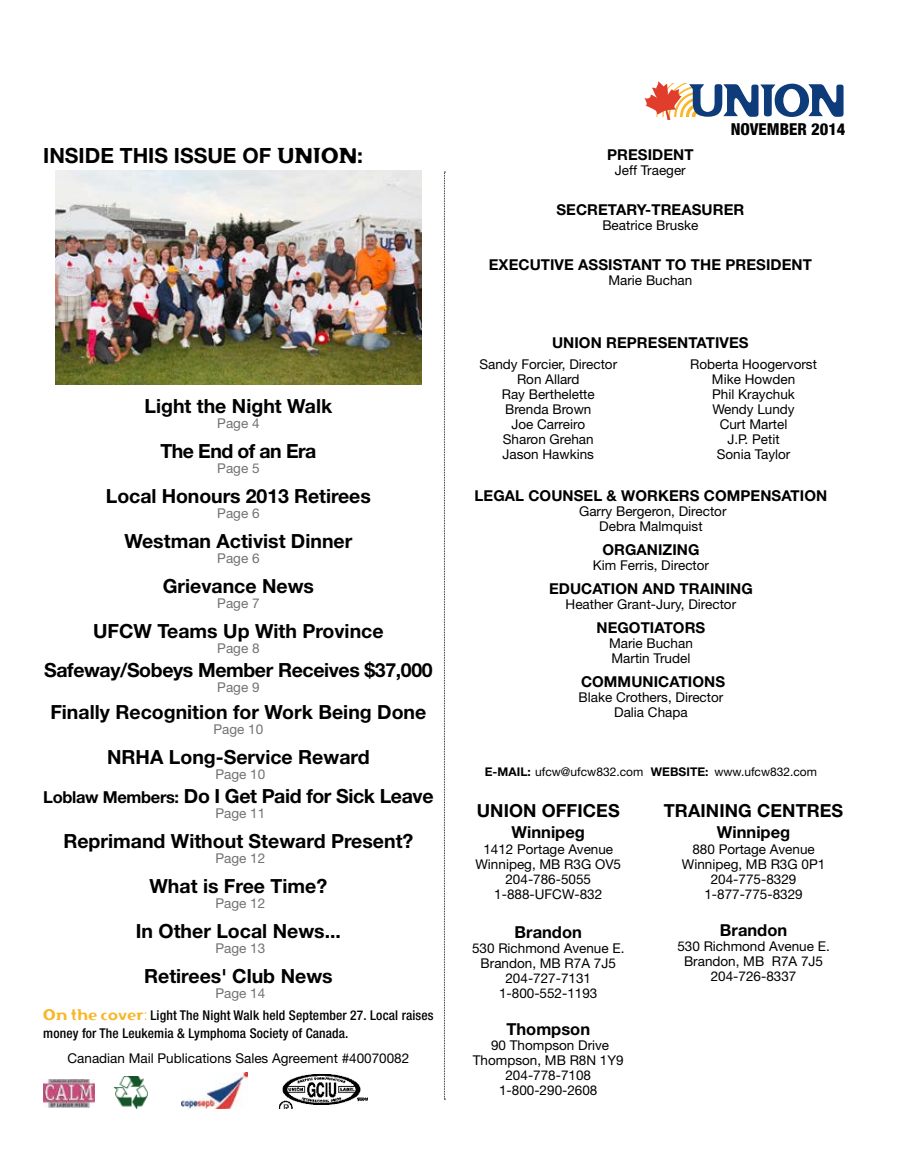
<style>
.page{position:relative;width:905px;height:1175px;background:#fff}
.page>*{position:absolute;margin:0;border:0;box-sizing:border-box;transform-origin:0 0}
.t1{font:700 21px "Helvetica Neue LT Pro";color:#000}
.t2{font:700 19.5px "Helvetica Neue LT Pro";color:#000}
.t3{font:700 19.5px "Helvetica Neue LT Pro";letter-spacing:-.02em;color:#000}
.t4{font:700 19.5px "Helvetica Neue LT Pro";letter-spacing:-.03em;color:#000}
.t5{font:700 18px "Helvetica Neue LT Pro";letter-spacing:.005em;color:#000}
.t6{font:700 16.5px "Helvetica Neue LT Pro";color:#000}
.t7{font:800 condensed 16.5px "Helvetica Neue LT Pro";color:#000}
.t8{font:700 15px "Helvetica Neue LT Pro";letter-spacing:.005em;color:#000}
.t9{font:13.5px/15px "Helvetica Neue LT Pro";color:#000;text-align:center}
.t10{font:500 condensed 13.5px/18px "Helvetica Neue LT Pro";letter-spacing:.01em;color:#000}
.t11{font:13.5px "Helvetica Neue LT Pro";color:#727273}
.t12{font:12px "Helvetica Neue LT Pro";color:#000}
.s1{font-family:"Flexure";font-weight:400}
.s2{font-size:16.5px}
.s3{font-family:"Flexure";font-weight:400;font-stretch:normal;font-size:15px;color:#f9b625}
.s4{font-family:"Futura Std";font-weight:300;font-size:15px;color:#f9b625}
.s5{font-weight:700}
</style>
<div class="page">
<img style="left:115px;top:1076px;width:33px;height:32px">
<img style="left:43px;top:1079px;width:52px;height:28px">
<img style="left:280px;top:1074px;width:87px;height:34px">
<img style="left:181px;top:1072px;width:66px;height:36px">
<svg style="left:644px;top:81px;width:199px;height:38px"></svg>
<svg style="left:444px;top:172px;width:1px;height:927px"></svg>
<img style="left:56px;top:170px;width:365px;height:214px">
<h1 class="t1" style="left:43px;top:143px;width:321px">INSIDE THIS ISSUE OF <span class="s1">UNION</span>:</h1>
<h2 class="t2" style="left:144px;top:394px;width:189px">Light the Night Walk</h2>
<p class="t11" style="left:217px;top:415px;width:44px">Page 4</p>
<h2 class="t4" style="left:160px;top:439px;width:157px">The End of an Era</h2>
<p class="t11" style="left:217px;top:460px;width:44px">Page 5</p>
<h2 class="t2" style="left:106px;top:484px;width:266px">Local Honours 2013 Retirees</h2>
<p class="t11" style="left:217px;top:505px;width:44px">Page 6</p>
<h2 class="t2" style="left:124px;top:529px;width:229px">Westman Activist Dinner</h2>
<p class="t11" style="left:217px;top:550px;width:44px">Page 6</p>
<h2 class="t2" style="left:163px;top:574px;width:153px">Grievance News</h2>
<p class="t11" style="left:217px;top:595px;width:44px">Page 7</p>
<h2 class="t2" style="left:93px;top:619px;width:292px">UFCW Teams Up With Province</h2>
<p class="t11" style="left:217px;top:640px;width:44px">Page 8</p>
<h2 class="t3" style="left:44px;top:658px;width:390px">Safeway/Sobeys Member Receives $37,000</h2>
<p class="t11" style="left:217px;top:679px;width:44px">Page 9</p>
<h2 class="t2" style="left:50px;top:700px;width:377px">Finally Recognition for Work Being Done</h2>
<p class="t11" style="left:213px;top:721px;width:51px">Page 10</p>
<h2 class="t2" style="left:107px;top:745px;width:264px">NRHA Long-Service Reward</h2>
<p class="t11" style="left:215px;top:766px;width:51px">Page 10</p>
<h2 class="t3" style="left:43px;top:784px;width:392px"><span class="s2">Loblaw Members:</span> Do I Get Paid for Sick Leave</h2>
<p class="t11" style="left:215px;top:805px;width:51px">Page 11</p>
<h2 class="t2" style="left:63px;top:829px;width:351px">Reprimand Without Steward Present?</h2>
<p class="t11" style="left:215px;top:850px;width:51px">Page 12</p>
<h2 class="t2" style="left:149px;top:874px;width:179px">What is Free Time?</h2>
<p class="t11" style="left:215px;top:895px;width:51px">Page 12</p>
<h2 class="t2" style="left:136px;top:919px;width:207px">In Other Local News...</h2>
<p class="t11" style="left:215px;top:940px;width:51px">Page 13</p>
<h2 class="t2" style="left:144px;top:964px;width:190px">Retirees' Club News</h2>
<p class="t11" style="left:215px;top:985px;width:51px">Page 14</p>
<p class="t10" style="left:43px;top:1005px;width:392px"><span class="s3">On the cover</span><span class="s4">:</span> Light The Night Walk held September 27. Local raises money for The Leukemia &amp; Lymphoma Society of Canada.</p>
<p class="t9" style="left:67px;top:1050px;width:343px">Canadian Mail Publications Sales Agreement #40070082</p>
<p class="t7" style="left:730px;top:118px;width:116px">NOVEMBER 2014</p>
<p class="t8" style="left:607px;top:146px;width:88px">PRESIDENT</p>
<p class="t9" style="left:615px;top:163px;width:72px">Jeff Traeger</p>
<p class="t8" style="left:556px;top:200px;width:189px">SECRETARY-TREASURER</p>
<p class="t9" style="left:602px;top:217px;width:97px">Beatrice Bruske</p>
<p class="t8" style="left:489px;top:255px;width:324px">EXECUTIVE ASSISTANT TO THE PRESIDENT</p>
<p class="t9" style="left:608px;top:272px;width:85px">Marie Buchan</p>
<p class="t8" style="left:552px;top:333px;width:198px">UNION REPRESENTATIVES</p>
<p class="t9" style="left:479px;top:356px;width:139px">Sandy Forcier, Director<br>Ron Allard<br>Ray Berthelette<br>Brenda Brown<br>Joe Carreiro<br>Sharon Grehan<br>Jason Hawkins</p>
<p class="t9" style="left:690px;top:356px;width:128px">Roberta Hoogervorst<br>Mike Howden<br>Phil Kraychuk<br>Wendy Lundy<br>Curt Martel<br>J.P. Petit<br>Sonia Taylor</p>
<p class="t8" style="left:474px;top:486px;width:354px">LEGAL COUNSEL &amp; WORKERS COMPENSATION</p>
<p class="t9" style="left:579px;top:503px;width:149px">Garry Bergeron, Director<br>Debra Malmquist</p>
<p class="t8" style="left:602px;top:540px;width:99px">ORGANIZING</p>
<p class="t9" style="left:592px;top:557px;width:118px">Kim Ferris, Director</p>
<p class="t8" style="left:549px;top:579px;width:205px">EDUCATION AND TRAINING</p>
<p class="t9" style="left:565px;top:596px;width:172px">Heather Grant-Jury, Director</p>
<p class="t8" style="left:596px;top:618px;width:110px">NEGOTIATORS</p>
<p class="t9" style="left:609px;top:635px;width:85px;text-align:left">Marie Buchan<br>Martin Trudel</p>
<p class="t8" style="left:581px;top:672px;width:146px">COMMUNICATIONS</p>
<p class="t9" style="left:578px;top:689px;width:146px">Blake Crothers, Director<br>Dalia Chapa</p>
<p class="t12" style="left:484px;top:764px;width:334px"><span class="s5">E-MAIL:</span> ufcw@ufcw832.com <span class="s5">WEBSITE:</span> www.ufcw832.com</p>
<h3 class="t5" style="left:477px;top:800px;width:144px">UNION OFFICES</h3>
<p class="t6" style="left:511px;top:822px;width:75px">Winnipeg</p>
<p class="t9" style="left:475px;top:841px;width:147px">1412 Portage Avenue<br>Winnipeg, MB R3G OV5<br>204-786-5055<br>1-888-UFCW-832</p>
<p class="t6" style="left:514px;top:921px;width:69px">Brandon</p>
<p class="t9" style="left:472px;top:940px;width:154px">530 Richmond Avenue E.<br>Brandon, MB R7A 7J5<br>204-727-7131<br>1-800-552-1193</p>
<p class="t6" style="left:506px;top:1019px;width:85px">Thompson</p>
<p class="t9" style="left:473px;top:1037px;width:152px">90 Thompson Drive<br>Thompson, MB R8N 1Y9<br>204-778-7108<br>1-800-290-2608</p>
<h3 class="t5" style="left:664px;top:800px;width:181px">TRAINING CENTRES</h3>
<p class="t6" style="left:717px;top:822px;width:75px">Winnipeg</p>
<p class="t9" style="left:682px;top:841px;width:145px">880 Portage Avenue<br>Winnipeg, MB R3G 0P1<br>204-775-8329<br>1-877-775-8329</p>
<p class="t6" style="left:720px;top:920px;width:69px">Brandon</p>
<p class="t9" style="left:677px;top:938px;width:154px">530 Richmond Avenue E.<br>Brandon, MB R7A 7J5<br>204-726-8337</p>
</div>
